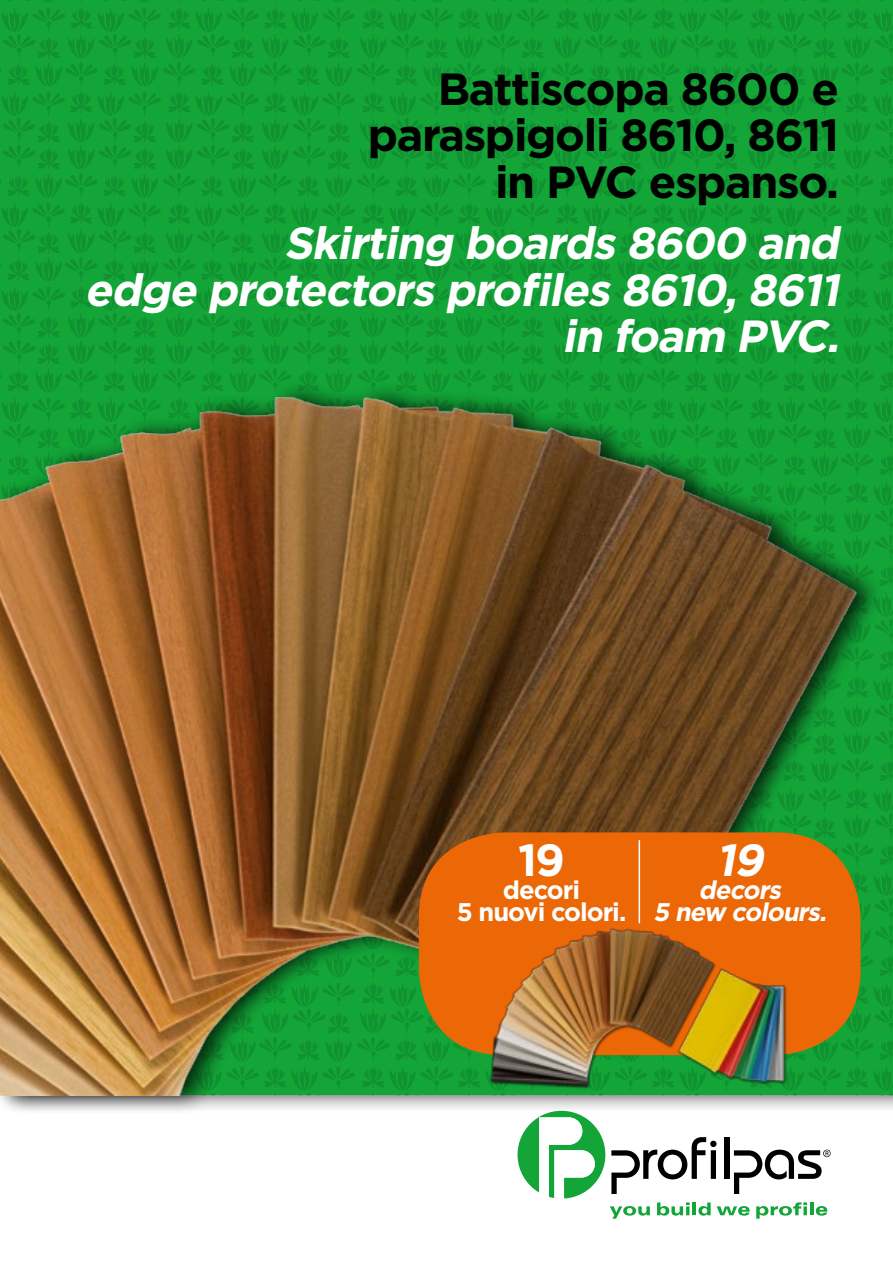
<style>
.page{position:relative;width:893px;height:1263px;background:#fff}
.page>*{position:absolute;margin:0;border:0;box-sizing:border-box;transform-origin:0 0}
.t1{font:italic 700 45px/46.5px "Gotham";color:#fff;text-align:right}
.t2{font:700 45px/46.5px "Gotham";letter-spacing:-.03em;color:#000;text-align:right}
.t3{font:700 45px "Gotham";color:#fff}
.t4{font:700 25.5px/22.5px "Gotham";letter-spacing:-.04em;color:#fff;text-align:center}
.t5{font:italic 700 25.5px/22.5px "Gotham";color:#fff;text-align:center}
</style>
<div class="page">
<div style="left:0;top:0;width:893px;height:1095px;background:linear-gradient(to right,#12a036,#12a036)"></div>
<div style="left:724px;top:1137px;width:5px;height:42px;background:#000"></div>
<svg style="left:611px;top:1146px;width:105px;height:48px"></svg>
<svg style="left:734px;top:1149px;width:97px;height:45px"></svg>
<svg style="left:517px;top:1146px;width:88px;height:53px"></svg>
<svg style="left:610px;top:1206px;width:40px;height:13px"></svg>
<svg style="left:657px;top:1202px;width:54px;height:13px"></svg>
<svg style="left:717px;top:1206px;width:33px;height:9px"></svg>
<svg style="left:756px;top:1202px;width:71px;height:17px"></svg>
<img style="left:0;top:308px;width:893px;height:787px">
<div style="left:419px;top:832px;width:441px;height:223px;background:#ec6807;border-radius:85px"></div>
<img style="left:460px;top:914px;width:370px;height:232px">
<hr style="left:639px;top:840px;width:1px;height:83px;background:#fff">
<p class="t2" style="left:368px;top:65px;width:473px">Battiscopa 8600 e paraspigoli 8610, 8611 in PVC espanso.</p>
<p class="t1" style="left:84px;top:220px;width:766px">Skirting boards8600 and<br>edge protectorsprofiles8610,8611 in foam PVC.</p>
<p class="t3" style="left:518px;top:830px;width:48px">19</p>
<p class="t4" style="left:457px;top:878px;width:171px">decori<br>5 nuovi colori.</p>
<p class="t1" style="left:716px;top:836px;width:59px">19</p>
<p class="t5" style="left:653px;top:878px;width:181px">decors<br>5 new colours.</p>
</div>
